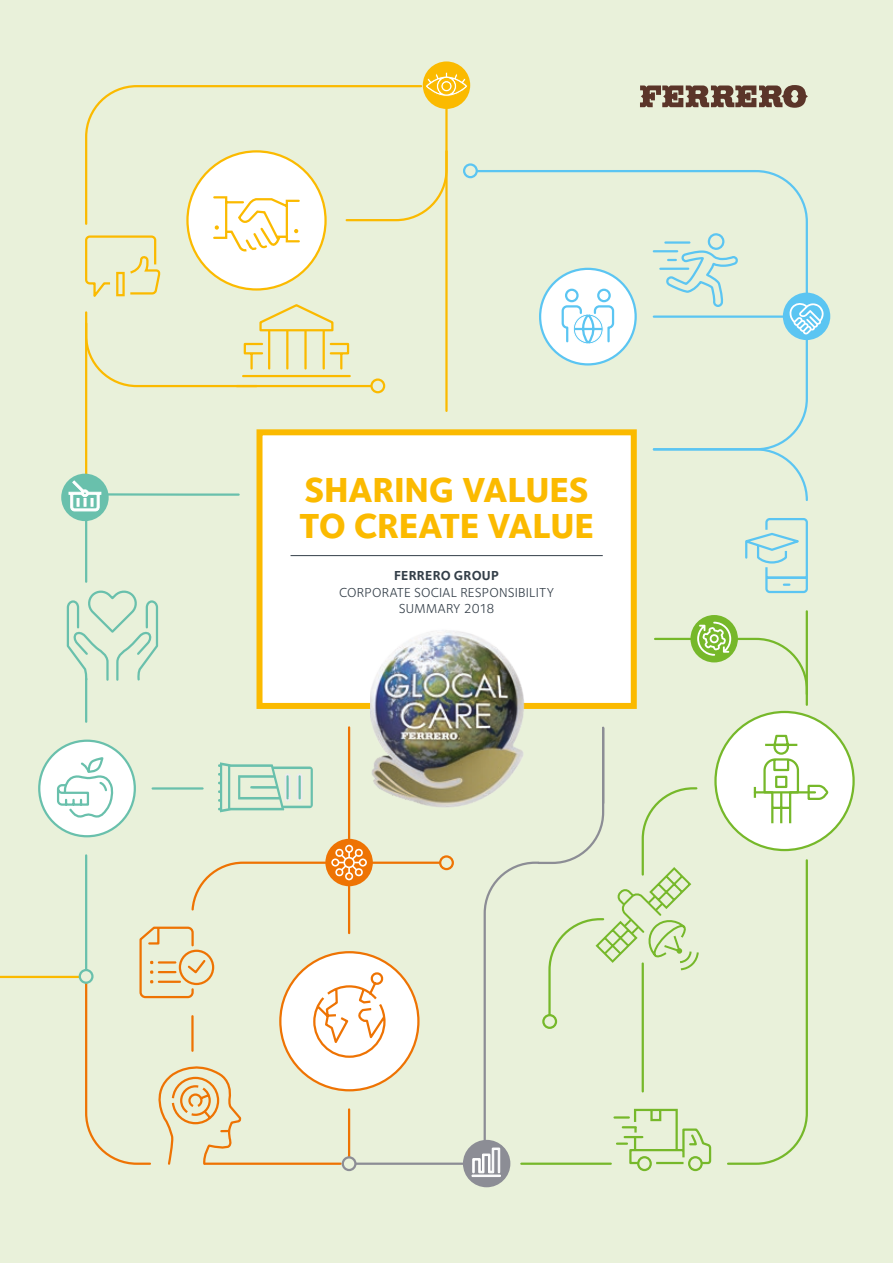
<style>
.page{position:relative;width:893px;height:1263px;background:#e9f1da}
.page>*{position:absolute;margin:0;border:0;box-sizing:border-box;transform-origin:0 0}
.t1{font:800 36px/36px "Foundry Sterling";letter-spacing:-.015em;color:#fbba00}
.t2{font:13.5px/16.5px "Foundry Sterling";letter-spacing:.01em;color:#333e48;text-align:center}
.t3{font:700 13.5px "Foundry Sterling";letter-spacing:.015em;color:#333e48}
</style>
<div class="page">
<div style="left:256px;top:429px;width:381px;height:280px;background:#fff;border:6px solid #fbba00"></div>
<hr style="left:291px;top:555px;width:312px;height:1px;background:#333e48">
<img style="left:370px;top:630px;width:154px;height:177px">
<hr style="left:0;top:976px;width:79px;height:2px;background:#fbba00">
<svg style="left:96px;top:84px;width:327px;height:21px"></svg>
<hr style="left:205px;top:1162px;width:136px;height:3px;background:#ee7303">
<hr style="left:355px;top:1162px;width:126px;height:3px;background:#8c8d95">
<div style="left:463px;top:163px;width:15px;height:15px;border:2px solid #5bc5f2;border-radius:50%"></div>
<div style="left:783px;top:293px;width:47px;height:47px;background:#5bc5f2;border-radius:50%"></div>
<div style="left:690px;top:615px;width:48px;height:47px;background:#76b82a;border-radius:50%"></div>
<svg style="left:654px;top:622px;width:154px;height:84px"></svg>
<div style="left:463px;top:1140px;width:47px;height:47px;background:#8c8d95;border-radius:50%"></div>
<div style="left:472px;top:1175px;width:29px;height:2px;border:1px solid #fff"></div>
<div style="left:423px;top:61px;width:47px;height:48px;background:#fbba00;border-radius:50%"></div>
<svg style="left:425px;top:72px;width:43px;height:25px"></svg>
<div style="left:39px;top:741px;width:96px;height:95px;background:#fff;border-radius:50%"></div>
<div style="left:38px;top:739px;width:98px;height:98px;border:2px solid #69c0ac;border-radius:50%"></div>
<hr style="left:806px;top:611px;width:2px;height:83px;background:#76b82a">
<hr style="left:85px;top:312px;width:2px;height:163px;background:#fbba00">
<hr style="left:343px;top:861px;width:96px;height:3px;background:#ee7303">
<div style="left:715px;top:712px;width:139px;height:138px;background:#fff;border-radius:50%"></div>
<svg style="left:640px;top:85px;width:168px;height:23px"></svg>
<svg style="left:56px;top:757px;width:58px;height:61px"></svg>
<svg style="left:745px;top:518px;width:63px;height:76px"></svg>
<hr style="left:445px;top:151px;width:3px;height:260px;background:#fbba00">
<div style="left:61px;top:474px;width:48px;height:47px;background:#69c0ac;border-radius:50%"></div>
<svg style="left:69px;top:480px;width:171px;height:31px"></svg>
<svg style="left:66px;top:590px;width:93px;height:92px"></svg>
<hr style="left:85px;top:679px;width:2px;height:43px;background:#69c0ac">
<hr style="left:85px;top:855px;width:2px;height:118px;background:#69c0ac">
<hr style="left:348px;top:727px;width:2px;height:206px;background:#ee7303">
<hr style="left:348px;top:1109px;width:2px;height:52px;background:#ee7303">
<hr style="left:85px;top:519px;width:2px;height:63px;background:#69c0ac">
<hr style="left:153px;top:787px;width:50px;height:3px;background:#69c0ac">
<svg style="left:218px;top:762px;width:95px;height:51px"></svg>
<div style="left:325px;top:839px;width:48px;height:47px;background:#ee7303;border-radius:50%"></div>
<svg style="left:191px;top:845px;width:176px;height:67px"></svg>
<div style="left:343px;top:1157px;width:12px;height:13px;background:#e9f1da;border-radius:50%"></div>
<div style="left:342px;top:1156px;width:15px;height:15px;border:2px solid #8c8d95;border-radius:50%"></div>
<svg style="left:440px;top:856px;width:13px;height:13px"></svg>
<div style="left:439px;top:855px;width:15px;height:15px;border:2px solid #ee7303;border-radius:50%"></div>
<svg style="left:753px;top:734px;width:76px;height:90px"></svg>
<svg style="left:727px;top:859px;width:81px;height:306px"></svg>
<svg style="left:85px;top:925px;width:157px;height:240px"></svg>
<svg style="left:80px;top:970px;width:12px;height:13px"></svg>
<div style="left:79px;top:969px;width:15px;height:15px;border:2px solid #69c0ac;border-radius:50%"></div>
<svg style="left:465px;top:169px;width:359px;height:333px"></svg>
<svg style="left:472px;top:725px;width:240px;height:451px"></svg>
<svg style="left:85px;top:105px;width:364px;height:283px"></svg>
<svg style="left:371px;top:380px;width:13px;height:12px"></svg>
<div style="left:370px;top:378px;width:15px;height:15px;border:2px solid #fbba00;border-radius:50%"></div>
<div style="left:280px;top:952px;width:138px;height:138px;background:#fff;border-radius:50%"></div>
<svg style="left:313px;top:972px;width:73px;height:86px"></svg>
<h1 class="t1" style="left:299px;top:474px;width:296px">SHARING VALUES<br>TO CREATE VALUE</h1>
<p class="t3" style="left:394px;top:568px;width:106px">FERRERO GROUP</p>
<p class="t2" style="left:339px;top:584px;width:216px">CORPORATE SOCIAL RESPONSIBILITY<br>SUMMARY 2018</p>
</div>
